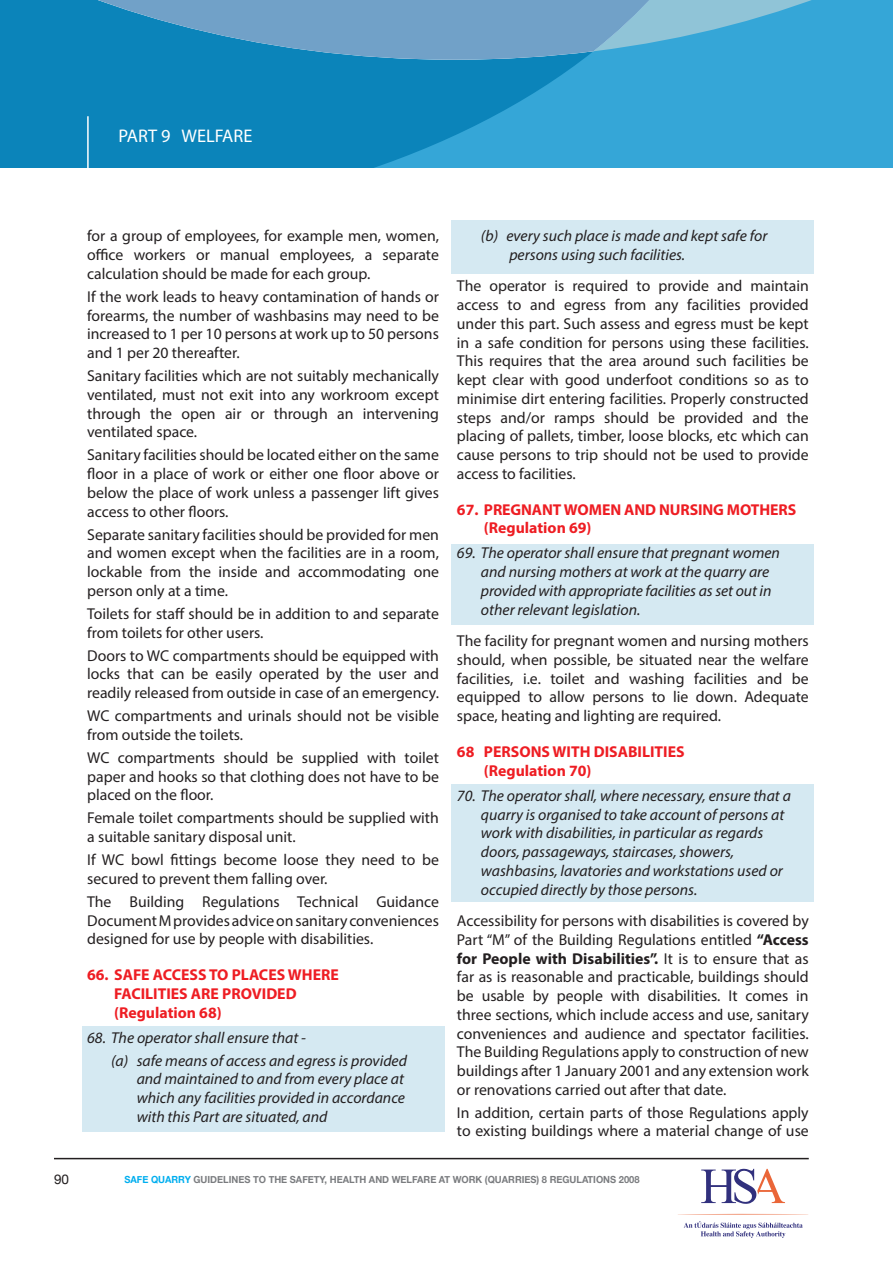
<style>
.page{position:relative;width:893px;height:1263px;background:#fff}
.page>*{position:absolute;margin:0;border:0;box-sizing:border-box;transform-origin:0 0}
.t1{font:18.3px "Myriad Pro";color:#fff}
.t2{font:15.75px/18.8px "Myriad Pro";color:#231f20;text-align:justify}
.t3{font:italic 15.75px/18.8px "Myriad Pro";color:#231f20}
.t4{font:700 15.75px/18.8px "Myriad Pro";color:#ee1d23}
.t5{font:13.5px "Helvetica Neue";color:#231f20}
.t6{font:700 9.75px "Helvetica Neue";color:#7a7c7f;scale:.95 1}
.s1{font-weight:700}
.s2{color:#00aeef}
</style>
<div class="page">
<hr style="left:54px;top:1158px;width:755px;height:1px;background:#231f20">
<div style="left:593px;top:60px;width:300px;height:107px;background:#35a6d7"></div>
<svg style="left:0;top:60px;width:593px;height:107px;background:#1289be"></svg>
<svg style="left:0;top:0;width:893px;height:60px;background:#4e9ec9"></svg>
<div style="left:82px;top:1026px;width:362px;height:105px;background:#d5e9f2"></div>
<div style="left:452px;top:221px;width:362px;height:53px;background:#d5e9f2"></div>
<div style="left:452px;top:544px;width:362px;height:80px;background:#d5e9f2"></div>
<div style="left:452px;top:784px;width:362px;height:118px;background:#d5e9f2"></div>
<hr style="left:87px;top:116px;width:2px;height:93px;background:#fff">
<svg style="left:678px;top:1214px;width:130px;height:1px"></svg>
<svg style="left:701px;top:1169px;width:84px;height:35px"></svg>
<svg style="left:684px;top:1221px;width:119px;height:17px"></svg>
<p class="t1" style="left:119px;top:124px;width:135px">PART 9 WELFARE</p>
<p class="t2" style="left:87px;top:227px;width:353px">for a group of employees, for example men, women, office workers or manual employees, a separate calculation should be made for each group.</p>
<p class="t2" style="left:87px;top:287px;width:353px">If the work leads to heavy contamination of hands or forearms, the number of washbasins may need to be increased to 1 per 10 persons at work up to 50 persons and 1 per 20 thereafter.</p>
<p class="t2" style="left:87px;top:366px;width:353px">Sanitary facilities which are not suitably mechanically ventilated, must not exit into any workroom except through the open air or through an intervening ventilated space.</p>
<p class="t2" style="left:87px;top:445px;width:353px">Sanitary facilities should be located either on the same floor in a place of work or either one floor above or below the place of work unless a passenger lift gives access to other floors.</p>
<p class="t2" style="left:87px;top:525px;width:353px">Separate sanitary facilities should be provided for men and women except when the facilities are in a room, lockable from the inside and accommodating one person only at a time.</p>
<p class="t2" style="left:87px;top:604px;width:353px">Toilets for staff should be in addition to and separate from toilets for other users.</p>
<p class="t2" style="left:87px;top:646px;width:353px">Doors to WC compartments should be equipped with locks that can be easily operated by the user and readily released from outside in case of an emergency.</p>
<p class="t2" style="left:87px;top:706px;width:353px">WC compartments and urinals should not be visible from outside the toilets.</p>
<p class="t2" style="left:87px;top:748px;width:353px">WC compartments should be supplied with toilet paper and hooks so that clothing does not have to be placed on the floor.</p>
<p class="t2" style="left:87px;top:808px;width:353px">Female toilet compartments should be supplied with a suitable sanitary disposal unit.</p>
<p class="t2" style="left:87px;top:850px;width:353px">If WC bowl fittings become loose they need to be secured to prevent them falling over.</p>
<p class="t2" style="left:87px;top:892px;width:353px">The Building Regulations Technical Guidance Document M provides advice on sanitary conveniences designed for use by people with disabilities.</p>
<p class="t4" style="left:114px;top:965px;width:226px;text-indent:-27px">66. SAFE ACCESS TO PLACES WHERE<br>FACILITIES ARE PROVIDED (Regulation 68)</p>
<p class="t3" style="left:111px;top:1026px;width:297px;line-height:23px;text-indent:-24px">68. The operator shall ensure that -<br>(a) safe means of access and egress is provided</p>
<p class="t3" style="left:137px;top:1069px;width:270px;text-align:justify">and maintained to and from every place at which any facilities provided in accordance with this Part are situated, and</p>
<p class="t3" style="left:509px;top:226px;width:260px;text-indent:-28px">(b) every such place is made and kept safe for persons using such facilities.</p>
<p class="t2" style="left:457px;top:276px;width:353px">The operator is required to provide and maintain access to and egress from any facilities provided under this part. Such assess and egress must be kept in a safe condition for persons using these facilities.<br>This requires that the area around such facilities be kept clear with good underfoot conditions so as to minimise dirt entering facilities. Properly constructed steps and/or ramps should be provided and the placing of pallets, timber, loose blocks, etc which can cause persons to trip should not be used to provide access to facilities.</p>
<p class="t4" style="left:484px;top:499px;width:314px;text-indent:-27px">67. PREGNANT WOMEN AND NURSING MOTHERS (Regulation 69)</p>
<p class="t3" style="left:481px;top:543px;width:300px;text-indent:-24px">69. The operator shall ensure that pregnant women and nursing mothers at work at the quarry are provided with appropriate facilities as set out in other relevant legislation.</p>
<p class="t2" style="left:457px;top:631px;width:353px">The facility for pregnant women and nursing mothers should, when possible, be situated near the welfare facilities, i.e. toilet and washing facilities and be equipped to allow persons to lie down. Adequate space, heating and lighting are required.</p>
<p class="t4" style="left:484px;top:742px;width:202px;text-indent:-27px">68 PERSONS WITH DISABILITIES (Regulation 70)</p>
<p class="t3" style="left:481px;top:786px;width:311px;text-indent:-24px">70. The operator shall, where necessary, ensure that a quarry is organised to take account of persons at work with disabilities, in particular as regards doors, passageways, staircases, showers, washbasins, lavatories and workstations used or occupied directly by those persons.</p>
<p class="t2" style="left:457px;top:911px;width:353px">Accessibility for persons with disabilities is covered by Part “M” of the Building Regulations entitled <span class="s1">“Access for People with Disabilities”.</span> It is to ensure that as far as is reasonable and practicable, buildings should be usable by people with disabilities. It comes in three sections, which include access and use, sanitary conveniences and audience and spectator facilities.<br>The Building Regulations apply to construction of new buildings after 1 January 2001 and any extension work or renovations carried out after that date.</p>
<p class="t2" style="left:457px;top:1103px;width:353px">In addition, certain parts of those Regulations apply to existing buildings where a material change of use</p>
<p class="t5" style="left:54px;top:1169px;width:17px">90</p>
<p class="t6" style="left:124px;top:1172px;width:544px"><span class="s2">SAFE QUARRY</span> GUIDELINES TO THE SAFETY, HEALTH AND WELFARE AT WORK (QUARRIES) 8 REGULATIONS 2008</p>
</div>
